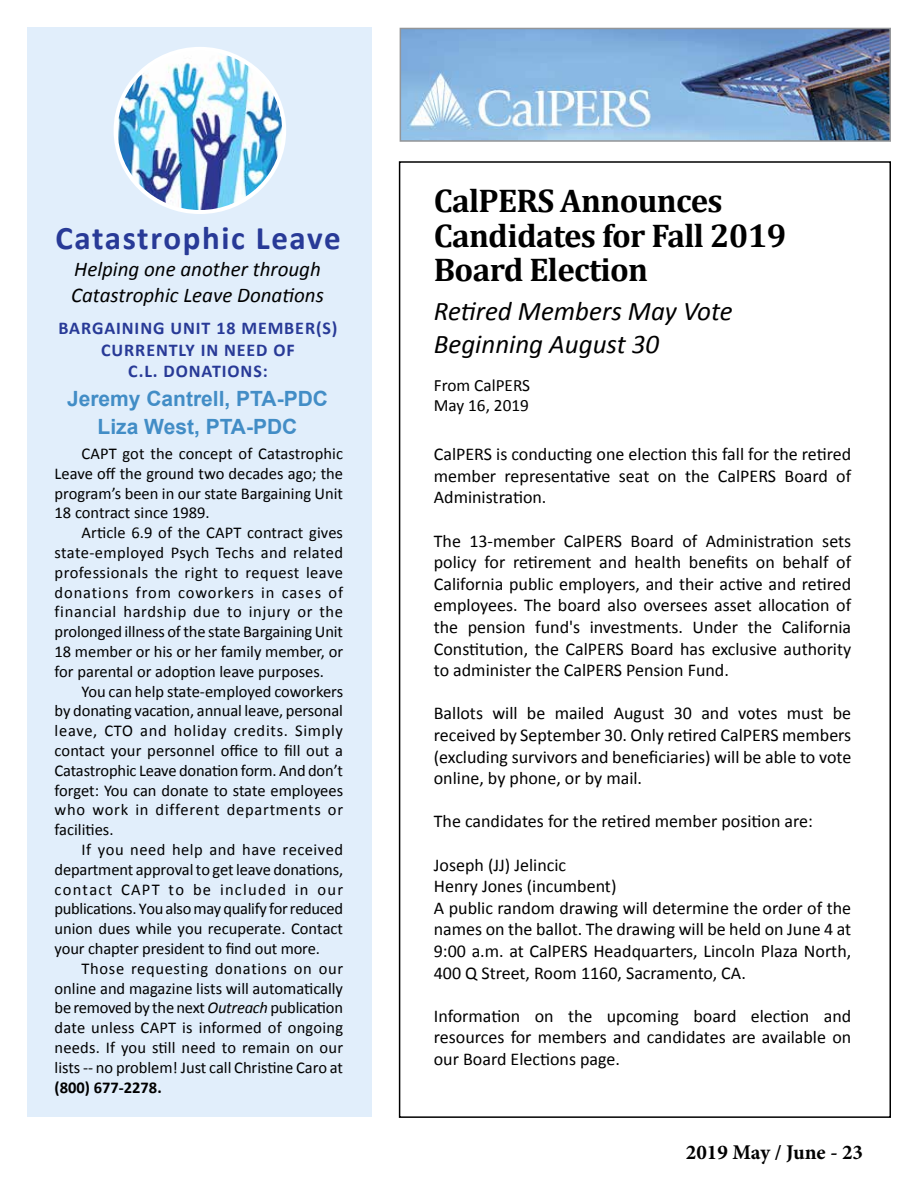
<style>
.page{position:relative;width:918px;height:1188px;background:#fff}
.page>*{position:absolute;margin:0;border:0;box-sizing:border-box;transform-origin:0 0}
.t1{font:700 33px/34.5px "Cambria";letter-spacing:-.02em;color:#000}
.t2{font:700 33px "Calibri";letter-spacing:.05em;color:#283a97}
.t3{font:italic 27px/32.4px "Calibri";color:#000}
.t4{font:italic 21px/25.2px "Calibri";color:#000}
.t5{font:700 21px/28.5px "Arial";color:#428dc6;text-align:center}
.t6{font:700 21px "Minion Pro";color:#000}
.t7{font:18px/21.6px "Calibri";color:#000;text-align:justify}
.t8{font:700 18px/21.6px "Calibri";letter-spacing:.05em;color:#283a97;text-align:center}
.t9{font:17.25px/20.7px "Calibri";color:#000}
.t10{font:16.5px/19.8px "Calibri";color:#000;text-align:justify}
.t11{font:700 16.5px "Calibri";color:#000}
.s1{font-style:italic}
</style>
<div class="page">
<div style="left:27px;top:28px;width:344px;height:1089px;background:#e1eefb"></div>
<img style="left:116px;top:49px;width:168px;height:163px">
<div style="left:114px;top:47px;width:172px;height:167px;border:4px solid #fff;border-radius:50%"></div>
<img style="left:403px;top:31px;width:485px;height:108px">
<div style="left:400px;top:28px;width:491px;height:114px;border:2px solid #939598"></div>
<h1 class="t2" style="left:55px;top:217px;width:287px">Catastrophic Leave</h1>
<p class="t4" style="left:71px;top:256px;width:254px">Helping one another through<br>Catastrophic Leave Donations</p>
<p class="t8" style="left:59px;top:317px;width:281px">BARGAINING UNIT 18 MEMBER(S)<br>CURRENTLY IN NEED OF<br>C.L. DONATIONS:</p>
<p class="t5" style="left:67px;top:385px;width:263px">Jeremy Cantrell, PTA-PDC<br>Liza West, PTA-PDC</p>
<p class="t10" style="left:55px;top:444px;width:290px;text-indent:27px">CAPT got the concept of Catastrophic Leave off the ground two decades ago; the program’s been in our state Bargaining Unit 18 contract since 1989.</p>
<p class="t10" style="left:55px;top:523px;width:290px;text-indent:27px">Article 6.9 of the CAPT contract gives state-employed Psych Techs and related professionals the right to request leave donations from coworkers in cases of financial hardship due to injury or the prolonged illness of the state Bargaining Unit 18 member or his or her family member, or for parental or adoption leave purposes.</p>
<p class="t10" style="left:55px;top:681px;width:290px;text-indent:27px">You can help state-employed coworkers by donating vacation, annual leave, personal leave, CTO and holiday credits. Simply contact your personnel office to fill out a Catastrophic Leave donation form. And don’t forget: You can donate to state employees who work in different departments or facilities.</p>
<p class="t10" style="left:55px;top:840px;width:290px;text-indent:27px">If you need help and have received department approval to get leave donations, contact CAPT to be included in our publications. You also may qualify for reduced union dues while you recuperate. Contact your chapter president to find out more.</p>
<p class="t10" style="left:55px;top:958px;width:290px;text-indent:27px">Those requesting donations on our online and magazine lists will automatically be removed by the next <span class="s1">Outreach</span> publication date unless CAPT is informed of ongoing needs. If you still need to remain on our lists -- no problem! Just call Christine Caro at</p>
<p class="t11" style="left:55px;top:1077px;width:109px">(800) 677-2278.</p>
<h1 class="t1" style="left:434px;top:183px;width:354px">CalPERS Announces<br>Candidates for Fall 2019<br>Board Election</h1>
<h2 class="t3" style="left:434px;top:294px;width:300px">Retired Members May Vote<br>Beginning August 30</h2>
<p class="t9" style="left:434px;top:375px;width:98px">From CalPERS<br>May 16, 2019</p>
<p class="t7" style="left:434px;top:443px;width:419px">CalPERS is conducting one election this fall for the retired member representative seat on the CalPERS Board of Administration.</p>
<p class="t7" style="left:434px;top:530px;width:419px">The 13-member CalPERS Board of Administration sets policy for retirement and health benefits on behalf of California public employers, and their active and retired employees. The board also oversees asset allocation of the pension fund's investments. Under the California Constitution, the CalPERS Board has exclusive authority to administer the CalPERS Pension Fund.</p>
<p class="t7" style="left:434px;top:703px;width:419px">Ballots will be mailed August 30 and votes must be received by September 30. Only retired CalPERS members (excluding survivors and beneficiaries) will be able to vote online, by phone, or by mail.</p>
<p class="t7" style="left:434px;top:811px;width:381px">The candidates for the retired member position are:</p>
<p class="t7" style="left:434px;top:854px;width:419px;text-align:left">Joseph (JJ) Jelincic<br>Henry Jones (incumbent)<br>A public random drawing will determine the order of the names on the ballot. The drawing will be held on June 4 at 9:00 a.m. at CalPERS Headquarters, Lincoln Plaza North, 400 Q Street, Room 1160, Sacramento, CA.</p>
<p class="t7" style="left:434px;top:1005px;width:419px">Information on the upcoming board election and resources for members and candidates are available on our Board Elections page.</p>
<p class="t6" style="left:686px;top:1138px;width:179px">2019 May / June - 23</p>
</div>
